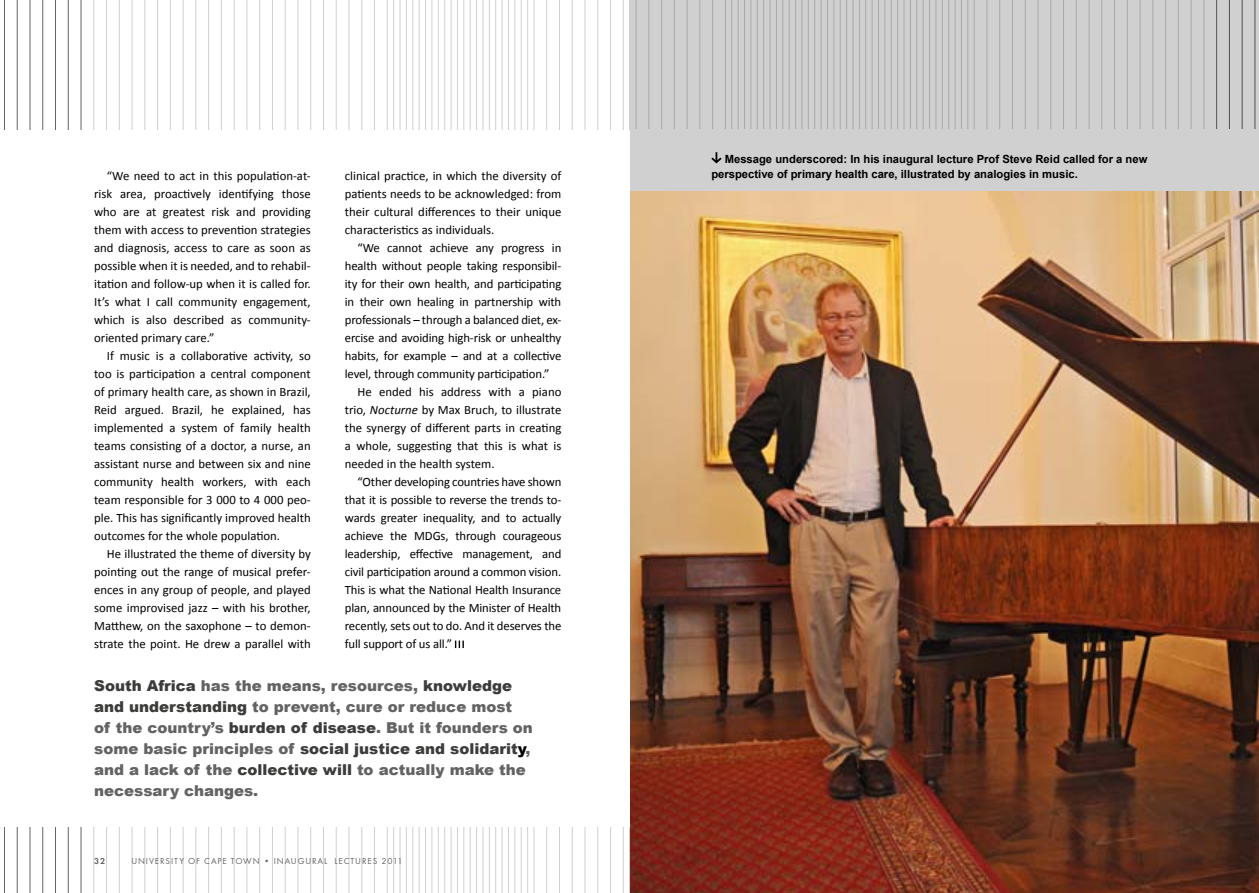
<style>
.page{position:relative;width:1259px;height:893px;background:#fff}
.page>*{position:absolute;margin:0;border:0;box-sizing:border-box;transform-origin:0 0}
.t1{font:900 15px/21px "Arial";color:#646363}
.t2{font:12.75px/18px "Calibri";letter-spacing:-.01em;color:#000;text-align:justify}
.t3{font:700 11.25px/15px "Arial";color:#000}
.t4{font:9px "Futura T";letter-spacing:.1em;color:#646363}
.t5{font:600 9px "Futura T";color:#646363}
.s1{font-style:italic}
.s2{color:#3c3c3b}
.s3{color:#000}
</style>
<div class="page">
<hr style="left:393px;top:0;width:1px;height:893px;background:#d0d0d0">
<hr style="left:406px;top:0;width:1px;height:893px;background:#d0d0d0">
<hr style="left:419px;top:0;width:1px;height:893px;background:#d0d0d0">
<hr style="left:432px;top:0;width:1px;height:893px;background:#d0d0d0">
<hr style="left:444px;top:0;width:1px;height:893px;background:#d0d0d0">
<hr style="left:457px;top:0;width:1px;height:893px;background:#d0d0d0">
<hr style="left:470px;top:0;width:1px;height:893px;background:#d0d0d0">
<hr style="left:483px;top:0;width:1px;height:893px;background:#d0d0d0">
<hr style="left:495px;top:0;width:1px;height:893px;background:#d0d0d0">
<hr style="left:508px;top:0;width:1px;height:893px;background:#d0d0d0">
<hr style="left:521px;top:0;width:1px;height:893px;background:#d0d0d0">
<hr style="left:534px;top:0;width:1px;height:893px;background:#d0d0d0">
<hr style="left:546px;top:0;width:1px;height:893px;background:#d0d0d0">
<hr style="left:559px;top:0;width:1px;height:893px;background:#d0d0d0">
<hr style="left:572px;top:0;width:1px;height:893px;background:#d0d0d0">
<hr style="left:585px;top:0;width:1px;height:893px;background:#d0d0d0">
<hr style="left:597px;top:0;width:1px;height:893px;background:#d0d0d0">
<hr style="left:610px;top:0;width:1px;height:893px;background:#d0d0d0">
<hr style="left:623px;top:0;width:1px;height:893px;background:#d0d0d0">
<hr style="left:4px;top:0;width:1px;height:893px;background:#646363">
<hr style="left:17px;top:0;width:1px;height:893px;background:#646363">
<hr style="left:30px;top:0;width:1px;height:893px;background:#646363">
<hr style="left:42px;top:0;width:1px;height:893px;background:#646363">
<hr style="left:55px;top:0;width:1px;height:893px;background:#646363">
<hr style="left:68px;top:0;width:1px;height:893px;background:#646363">
<hr style="left:81px;top:0;width:1px;height:893px;background:#646363">
<hr style="left:94px;top:0;width:1px;height:893px;background:#d0d0d0">
<hr style="left:106px;top:0;width:1px;height:893px;background:#d0d0d0">
<hr style="left:119px;top:0;width:1px;height:893px;background:#d0d0d0">
<hr style="left:132px;top:0;width:1px;height:893px;background:#d0d0d0">
<hr style="left:145px;top:0;width:1px;height:893px;background:#d0d0d0">
<hr style="left:157px;top:0;width:1px;height:893px;background:#d0d0d0">
<hr style="left:170px;top:0;width:1px;height:893px;background:#d0d0d0">
<hr style="left:183px;top:0;width:1px;height:893px;background:#d0d0d0">
<hr style="left:196px;top:0;width:1px;height:893px;background:#d0d0d0">
<hr style="left:208px;top:0;width:1px;height:893px;background:#d0d0d0">
<hr style="left:221px;top:0;width:1px;height:893px;background:#d0d0d0">
<hr style="left:234px;top:0;width:1px;height:893px;background:#d0d0d0">
<hr style="left:247px;top:0;width:1px;height:893px;background:#d0d0d0">
<hr style="left:259px;top:0;width:1px;height:893px;background:#d0d0d0">
<hr style="left:272px;top:0;width:1px;height:893px;background:#d0d0d0">
<hr style="left:285px;top:0;width:1px;height:893px;background:#d0d0d0">
<hr style="left:298px;top:0;width:1px;height:893px;background:#d0d0d0">
<hr style="left:310px;top:0;width:1px;height:893px;background:#d0d0d0">
<hr style="left:323px;top:0;width:1px;height:893px;background:#d0d0d0">
<hr style="left:336px;top:0;width:1px;height:893px;background:#d0d0d0">
<hr style="left:349px;top:0;width:1px;height:893px;background:#d0d0d0">
<hr style="left:361px;top:0;width:1px;height:893px;background:#d0d0d0">
<hr style="left:374px;top:0;width:1px;height:893px;background:#d0d0d0">
<hr style="left:387px;top:0;width:1px;height:893px;background:#d0d0d0">
<hr style="left:400px;top:0;width:1px;height:893px;background:#d0d0d0">
<hr style="left:412px;top:0;width:1px;height:893px;background:#d0d0d0">
<hr style="left:425px;top:0;width:1px;height:893px;background:#d0d0d0">
<hr style="left:438px;top:0;width:1px;height:893px;background:#d0d0d0">
<hr style="left:451px;top:0;width:1px;height:893px;background:#d0d0d0">
<hr style="left:463px;top:0;width:1px;height:893px;background:#d0d0d0">
<hr style="left:476px;top:0;width:1px;height:893px;background:#d0d0d0">
<hr style="left:489px;top:0;width:1px;height:893px;background:#d0d0d0">
<hr style="left:502px;top:0;width:1px;height:893px;background:#d0d0d0">
<hr style="left:514px;top:0;width:1px;height:893px;background:#d0d0d0">
<hr style="left:527px;top:0;width:1px;height:893px;background:#d0d0d0">
<svg style="left:629px;top:0;width:630px;height:893px;background:#cacaca"></svg>
<div style="left:0;top:130px;width:629px;height:696px;background:#fff"></div>
<svg style="left:455px;top:641px;width:9px;height:7px"></svg>
<div style="left:630px;top:130px;width:629px;height:695px;background:#d0d0d0"></div>
<img style="left:630px;top:192px;width:629px;height:701px">
<svg style="left:711px;top:152px;width:10px;height:11px"></svg>
<p class="t2" style="left:94px;top:166px;width:218px;text-indent:13px">“We need to act in this population-at&shy;risk area, proactively identifying those who are at greatest risk and providing them with access to prevention strategies and diagnosis, access to care as soon as possible when it is needed, and to rehabil&shy;itation and follow-up when it is called for.<br>It’s what I call community engagement, which is also described as community&shy;oriented primary care.”</p>
<p class="t2" style="left:94px;top:346px;width:218px;text-indent:13px">If music is a collaborative activity, so too is participation a central component of primary health care, as shown in Brazil, Reid argued. Brazil, he explained, has implemented a system of family health teams consisting of a doctor, a nurse, an assistant nurse and between six and nine community health workers, with each team responsible for 3 000 to 4 000 peo&shy;ple. This has significantly improved health outcomes for the whole population.</p>
<p class="t2" style="left:94px;top:544px;width:218px;text-indent:13px">He illustrated the theme of diversity by pointing out the range of musical prefer&shy;ences in any group of people, and played some improvised jazz – with his brother, Matthew, on the saxophone – to demon&shy;strate the point. He drew a parallel with</p>
<p class="t2" style="left:345px;top:166px;width:218px">clinical practice, in which the diversity of patients needs to be acknowledged: from their cultural differences to their unique characteristics as individuals.</p>
<p class="t2" style="left:357px;top:238px;width:205px">“We cannot achieve any progress in</p>
<p class="t2" style="left:345px;top:256px;width:218px">health without people taking responsibil-</p>
<p class="t2" style="left:345px;top:274px;width:218px">ity for their own health, and participating</p>
<p class="t2" style="left:345px;top:292px;width:218px">in their own healing in partnership with</p>
<p class="t2" style="left:345px;top:310px;width:218px">professionals – through a balanced diet, ex-</p>
<p class="t2" style="left:345px;top:328px;width:218px">ercise and avoiding high-risk or unhealthy</p>
<p class="t2" style="left:345px;top:346px;width:218px">habits, for example – and at a collective</p>
<p class="t2" style="left:345px;top:364px;width:206px">level, through community participation.”</p>
<p class="t2" style="left:357px;top:382px;width:205px">He ended his address with a piano</p>
<p class="t2" style="left:345px;top:400px;width:218px">trio, <span class="s1">Nocturne</span> by Max Bruch, to illustrate</p>
<p class="t2" style="left:345px;top:418px;width:218px">the synergy of different parts in creating</p>
<p class="t2" style="left:345px;top:436px;width:218px">a whole, suggesting that this is what is</p>
<p class="t2" style="left:345px;top:454px;width:151px">needed in the health system.</p>
<p class="t2" style="left:357px;top:472px;width:205px">“Other developing countries have shown</p>
<p class="t2" style="left:345px;top:490px;width:218px">that it is possible to reverse the trends to-</p>
<p class="t2" style="left:345px;top:508px;width:218px">wards greater inequality, and to actually</p>
<p class="t2" style="left:345px;top:526px;width:218px">achieve the MDGs, through courageous</p>
<p class="t2" style="left:345px;top:544px;width:218px">leadership, effective management, and</p>
<p class="t2" style="left:345px;top:562px;width:218px">civil participation around a common vision.</p>
<p class="t2" style="left:345px;top:580px;width:218px">This is what the National Health Insurance</p>
<p class="t2" style="left:345px;top:598px;width:218px">plan, announced by the Minister of Health</p>
<p class="t2" style="left:345px;top:616px;width:218px">recently, sets out to do. And it deserves the</p>
<p class="t2" style="left:345px;top:634px;width:109px">full support of us all.”</p>
<p class="t1" style="left:94px;top:675px;width:440px"><span class="s2">South Africa</span> has the means, resources, <span class="s2">knowledge and understanding</span> to prevent, cure or reduce most<br>of the country’s <span class="s2">burden of disease</span>. But it founders on some basic principles of <span class="s2">social justice and solidarit</span><span class="s3">y</span>, and a lack of the <span class="s2">collective will</span> to actually make the necessary changes.</p>
<p class="t5" style="left:94px;top:855px;width:13px">32</p>
<p class="t4" style="left:131px;top:856px;width:273px">UNIVERSITY OF CAPE TOWN • INAUGURAL LECTURES 2011</p>
<p class="t3" style="left:711px;top:151px;width:437px;text-indent:13px">Message underscored: In his inaugural lecture Prof Steve Reid called for a new perspective of primary health care, illustrated by analogies in music.</p>
</div>
